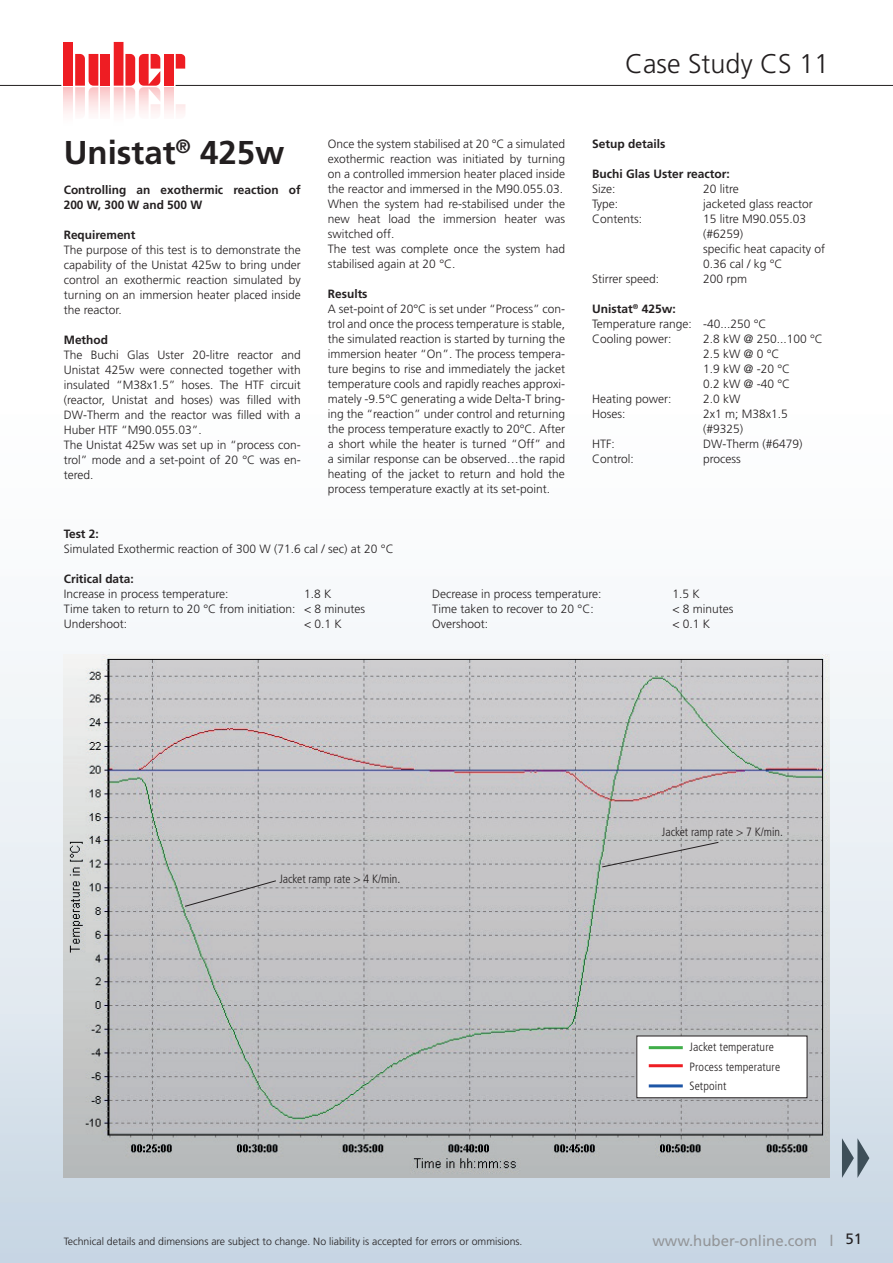
<style>
.page{position:relative;width:893px;height:1263px;background:#fff}
.page>*{position:absolute;margin:0;border:0;box-sizing:border-box;transform-origin:0 0}
.t1{font:700 33px "Frutiger LT Std";color:#231f20}
.t2{font:300 27px "Frutiger LT Std";color:#231f20}
.t3{font:15px "Frutiger LT Std";color:#939598}
.t4{font:300 12px/15px "Frutiger LT Std";color:#231f20}
.t5{font:700 12px/15px "Frutiger LT Std";color:#231f20}
.t6{font:300 condensed 12px/19.5px "Frutiger LT Std";letter-spacing:.01em;color:#231f20}
.t7{font:300 10.5px "Frutiger LT Std";color:#231f20}
.s1{font-weight:700}
.s2{color:#231f20}
</style>
<div class="page">
<img style="left:0;top:651px;width:893px;height:612px">
<hr style="left:0;top:85px;width:893px;height:1px;background:#231f20">
<svg style="left:61px;top:42px;width:124px;height:72px"></svg>
<img style="left:64px;top:654px;width:765px;height:524px">
<svg style="left:184px;top:880px;width:93px;height:27px"></svg>
<svg style="left:601px;top:841px;width:118px;height:27px"></svg>
<div style="left:637px;top:1036px;width:170px;height:62px;background:#fff"></div>
<div style="left:636px;top:1035px;width:171px;height:63px;border:1px solid #231f20"></div>
<hr style="left:649px;top:1046px;width:34px;height:3px;background:#40ae49">
<hr style="left:649px;top:1064px;width:34px;height:3px;background:#ee1d23">
<hr style="left:649px;top:1084px;width:34px;height:3px;background:#1e56a6">
<svg style="left:842px;top:1138px;width:27px;height:40px"></svg>
<h1 class="t1" style="left:64px;top:133px;width:222px">Unistat<sup>®</sup> 425w</h1>
<p class="t5" style="left:64px;top:182px;width:239px">Controlling an exothermic reaction of<br>200 W, 300 W and 500 W</p>
<p class="t5" style="left:64px;top:227px;width:73px">Requirement</p>
<p class="t4" style="left:64px;top:243px;width:239px;text-align:justify">The purpose of this test is to demonstrate the capability of the Unistat 425w to bring under control an exothermic reaction simulated by turning on an immersion heater placed inside the reactor.</p>
<p class="t5" style="left:64px;top:332px;width:46px">Method</p>
<p class="t4" style="left:64px;top:348px;width:239px">The Buchi Glas Uster 20-litre reactor and Unistat 425w were connected together with insulated “M38x1.5” hoses. The HTF circuit (reactor, Unistat and hoses) was filled with DW-Therm and the reactor was filled with a Huber HTF “M90.055.03”.<br>The Unistat 425w was set up in “process con&shy;trol” mode and a set-point of 20 °C was en&shy;tered.</p>
<p class="t4" style="left:328px;top:137px;width:239px">Once the system stabilised at 20 °C a simulated exothermic reaction was initiated by turning on a controlled immersion heater placed inside the reactor and immersed in the M90.055.03.<br>When the system had re-stabilised under the new heat load the immersion heater was switched off.<br>The test was complete once the system had stabilised again at 20 °C.</p>
<p class="t5" style="left:328px;top:287px;width:41px">Results</p>
<p class="t4" style="left:328px;top:302px;width:239px;text-align:justify">A set-point of 20°C is set under “Process” con&shy;trol and once the process temperature is stable, the simulated reaction is started by turning the immersion heater “On”. The process tempera&shy;ture begins to rise and immediately the jacket temperature cools and rapidly reaches approxi&shy;mately -9.5°C generating a wide Delta-T bring&shy;ing the “reaction” under control and returning the process temperature exactly to 20°C. After a short while the heater is turned “Off” and a similar response can be observed…the rapid heating of the jacket to return and hold the process temperature exactly at its set-point.</p>
<h2 class="t2" style="left:625px;top:49px;width:206px">Case Study CS 11</h2>
<p class="t5" style="left:592px;top:137px;width:75px">Setup details</p>
<p class="t5" style="left:592px;top:167px;width:139px">Buchi Glas Uster reactor:</p>
<p class="t4" style="left:592px;top:182px;width:25px">Size:</p>
<p class="t4" style="left:703px;top:182px;width:37px">20 litre</p>
<p class="t4" style="left:592px;top:197px;width:28px">Type:</p>
<p class="t4" style="left:703px;top:197px;width:111px">jacketed glass reactor</p>
<p class="t4" style="left:592px;top:212px;width:52px">Contents:</p>
<p class="t4" style="left:703px;top:212px;width:123px">15 litre M90.055.03 (#6259)<br>specific heat capacity of<br>0.36 cal / kg °C</p>
<p class="t4" style="left:592px;top:272px;width:69px">Stirrer speed:</p>
<p class="t4" style="left:703px;top:272px;width:46px">200 rpm</p>
<p class="t4" style="left:592px;top:302px;width:176px"><span class="s1">Unistat</span><sup>®</sup> <span class="s1">425w:<br></span>Temperature range: -40...250 °C<br>Cooling power:</p>
<p class="t4" style="left:703px;top:332px;width:121px">2.8 kW @ 250...100 °C<br>2.5 kW @ 0 °C<br>1.9 kW @ -20 °C<br>0.2 kW @ -40 °C</p>
<p class="t4" style="left:592px;top:392px;width:81px">Heating power:</p>
<p class="t4" style="left:703px;top:392px;width:39px">2.0 kW</p>
<p class="t4" style="left:592px;top:407px;width:35px">Hoses:</p>
<p class="t4" style="left:703px;top:407px;width:86px">2x1 m; M38x1.5 (#9325)</p>
<p class="t4" style="left:592px;top:437px;width:24px">HTF:</p>
<p class="t4" style="left:703px;top:437px;width:101px">DW-Therm (#6479)</p>
<p class="t4" style="left:592px;top:452px;width:43px">Control:</p>
<p class="t4" style="left:703px;top:452px;width:39px">process</p>
<p class="t5" style="left:64px;top:526px;width:36px">Test 2:</p>
<p class="t4" style="left:64px;top:541px;width:331px">Simulated Exothermic reaction of 300 W (71.6 cal / sec) at 20 °C</p>
<p class="t5" style="left:64px;top:571px;width:71px">Critical data:</p>
<p class="t4" style="left:64px;top:586px;width:166px">Increase in process temperature:</p>
<p class="t4" style="left:64px;top:586px;width:303px;text-indent:240px">1.8 K<br>Time taken to return to 20 °C from initiation: &lt; 8 minutes<br>Undershoot:</p>
<p class="t4" style="left:304px;top:616px;width:39px">&lt; 0.1 K</p>
<p class="t4" style="left:432px;top:587px;width:171px">Decrease in process temperature:</p>
<p class="t4" style="left:672px;top:587px;width:29px">1.5 K</p>
<p class="t4" style="left:432px;top:602px;width:163px">Time taken to recover to 20 °C:</p>
<p class="t4" style="left:672px;top:602px;width:63px">&lt; 8 minutes</p>
<p class="t4" style="left:432px;top:617px;width:58px">Overshoot:</p>
<p class="t4" style="left:672px;top:617px;width:39px">&lt; 0.1 K</p>
<p class="t6" style="left:279px;top:869px;width:123px">Jacket ramp rate &gt; 4 K/min.</p>
<p class="t6" style="left:662px;top:822px;width:123px">Jacket ramp rate &gt; 7 K/min.</p>
<p class="t6" style="left:689px;top:1038px;width:92px">Jacket temperature<br>Process temperature<br>Setpoint</p>
<p class="t7" style="left:64px;top:1236px;width:460px">Technical details and dimensions are subject to change. No liability is accepted for errors or ommisions.</p>
<p class="t3" style="left:652px;top:1231px;width:211px">www.huber-online.com l <span class="s2">51</span></p>
</div>
